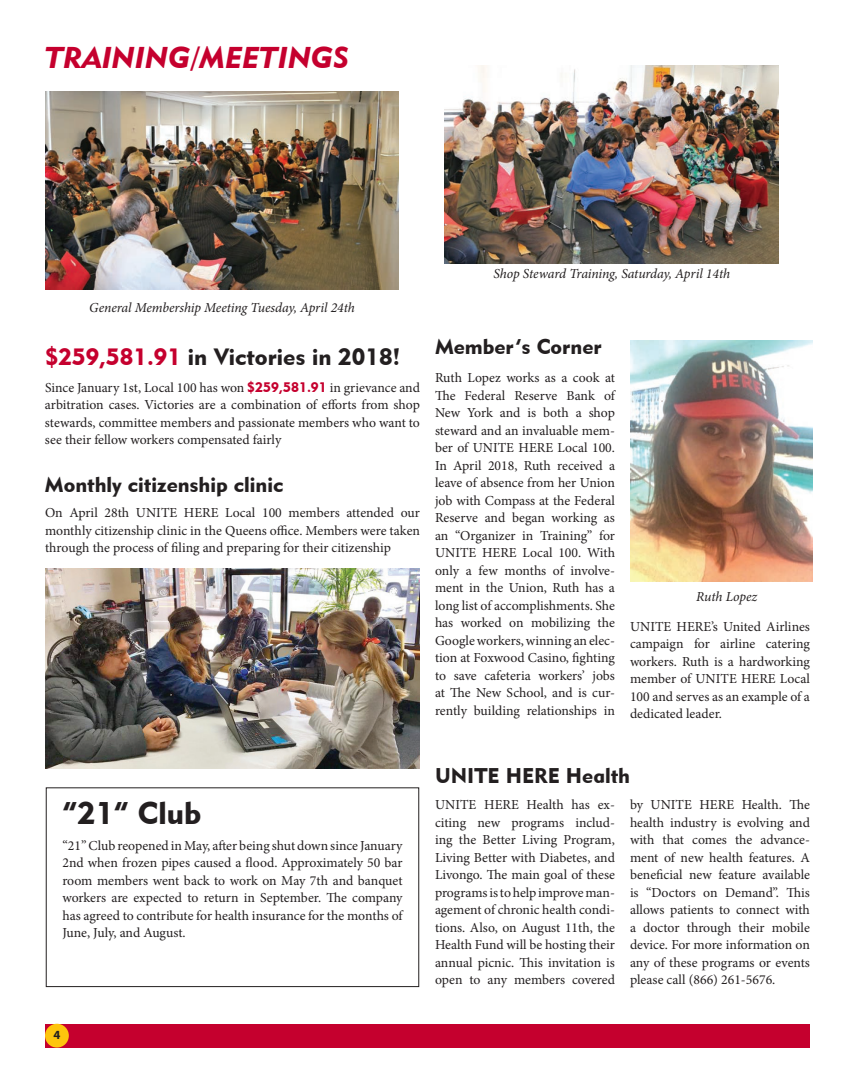
<style>
.page{position:relative;width:855px;height:1080px;background:#fff}
.page>*{position:absolute;margin:0;border:0;box-sizing:border-box;transform-origin:0 0}
.Article_Head_18_pt{font:31.25px "Geometric 415 BT Black A";color:#231f20}
.Article_Head_18_pt-2{font:30px "Geometric 415 BT Black Italic A";color:#c5002e}
.Article_Head_18_pt-3{font:23.5px "Geometric 415 BT Black A";color:#231f20}
.Article_Head_15_pt_c{font:21.25px "Geometric 415 BT Black A";color:#231f20}
.Article_First_Paragr{font:13.75px/17.5px "Minion Pro";color:#231f20;text-align:justify}
.Article_First_Paragr-2{font:italic 13.75px "Minion Pro";letter-spacing:-.01em;color:#231f20}
.t1{font:700 12.5px "Myriad Pro";color:#231f20}
.s1{color:#c5002e}
.s2{font-family:"Geometric 415 BT Black A";color:#c5002e}
</style>
<div class="page">
<div style="left:45px;top:1024px;width:765px;height:24px;background:#c5002e"></div>
<div style="left:45px;top:1024px;width:24px;height:24px;background:#fec50d;border-radius:50%"></div>
<img style="left:630px;top:341px;width:183px;height:240px">
<img style="left:45px;top:569px;width:375px;height:200px">
<img style="left:45px;top:92px;width:354px;height:198px">
<img style="left:445px;top:65px;width:334px;height:198px">
<div style="left:46px;top:788px;width:373px;height:199px;border:1px solid #231f20"></div>
<p class="Article_Head_18_pt-2" style="left:45px;top:39px;width:306px">TRAINING/MEETINGS</p>
<p class="Article_First_Paragr-2" style="left:89px;top:298px;width:267px">General Membership Meeting Tuesday, April 24th</p>
<p class="Article_Head_18_pt-3" style="left:45px;top:342px;width:357px"><span class="s1">$259,581.91</span> in Victories in 2018!</p>
<p class="Article_First_Paragr" style="left:45px;top:379px;width:377px">Since January 1st, Local 100 has won <span class="s2">$259,581.91</span> in grievance and arbitration cases. Victories are a combination of efforts from shop stewards, committee members and passionate members who want to see their fellow workers compensated fairly</p>
<p class="Article_Head_15_pt_c" style="left:45px;top:472px;width:240px">Monthly citizenship clinic</p>
<p class="Article_First_Paragr" style="left:45px;top:504px;width:377px">On April 28th UNITE HERE Local 100 members attended our monthly citizenship clinic in the Queens office. Members were taken through the process of filing and preparing for their citizenship</p>
<p class="Article_First_Paragr-2" style="left:493px;top:264px;width:238px">Shop Steward Training, Saturday, April 14th</p>
<p class="Article_Head_15_pt_c" style="left:435px;top:334px;width:168px">Member’s Corner</p>
<p class="Article_First_Paragr" style="left:435px;top:369px;width:182px">Ruth Lopez works as a cook at The Federal Reserve Bank of New York and is both a shop steward and an invaluable mem&shy;ber of UNITE HERE Local 100.<br>In April 2018, Ruth received a leave of absence from her Union job with Compass at the Federal Reserve and began working as an “Organizer in Training” for UNITE HERE Local 100. With only a few months of involve&shy;ment in the Union, Ruth has a long list of accomplishments. She has worked on mobilizing the Google workers, winning an elec&shy;tion at Foxwood Casino, fighting to save cafeteria workers’ jobs at The New School, and is cur&shy;rently building relationships in</p>
<p class="Article_First_Paragr-2" style="left:696px;top:588px;width:62px">Ruth Lopez</p>
<p class="Article_First_Paragr" style="left:630px;top:618px;width:182px">UNITE HERE’s United Airlines campaign for airline catering workers. Ruth is a hardworking member of UNITE HERE Local 100 and serves as an example of a dedicated leader.</p>
<p class="Article_Head_18_pt" style="left:62px;top:794px;width:140px">“21” Club</p>
<p class="Article_First_Paragr" style="left:62px;top:837px;width:342px">“21” Club reopened in May, after being shut down since January 2nd when frozen pipes caused a flood. Approximately 50 bar room members went back to work on May 7th and banquet workers are expected to return in September. The company has agreed to contribute for health insurance for the months of June, July, and August.</p>
<p class="t1" style="left:53px;top:1027px;width:8px">4</p>
<p class="Article_Head_15_pt_c" style="left:435px;top:762px;width:197px">UNITE HERE Health</p>
<p class="Article_First_Paragr" style="left:435px;top:796px;width:182px">UNITE HERE Health has ex&shy;citing new programs includ&shy;ing the Better Living Program, Living Better with Diabetes, and Livongo. The main goal of these programs is to help improve man&shy;agement of chronic health condi&shy;tions. Also, on August 11th, the Health Fund will be hosting their annual picnic. This invitation is open to any members covered</p>
<p class="Article_First_Paragr" style="left:630px;top:796px;width:182px">by UNITE HERE Health. The health industry is evolving and with that comes the advance&shy;ment of new health features. A beneficial new feature available is “Doctors on Demand”. This allows patients to connect with a doctor through their mobile device. For more information on any of these programs or events please call (866) 261-5676.</p>
</div>
